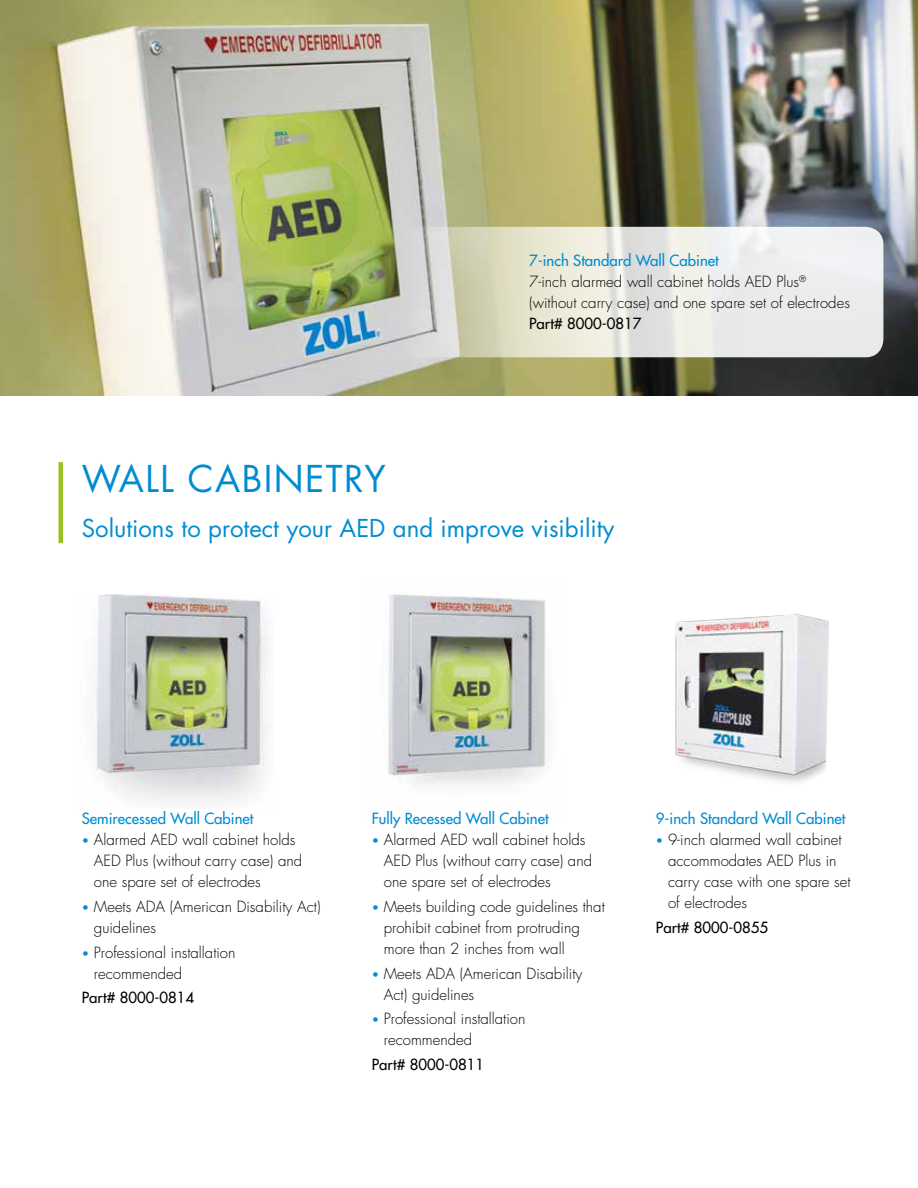
<style>
.page{position:relative;width:918px;height:1188px;background:#fff}
.page>*{position:absolute;margin:0;border:0;box-sizing:border-box;transform-origin:0 0}
.t1{font:36px "Futura Std";letter-spacing:.04em;color:#008cd1}
.t2{font:24px "Futura Std";color:#008cd1}
.t3{font:300 15px/21px "Futura Std";color:#000}
.t4{font:500 15px "Futura Std";color:#008cd1}
.t5{font:500 15px "Futura Std";color:#000}
.s1{font-weight:500;color:#008cd1}
.s2{font-size:12px;color:#008cd1}
</style>
<div class="page">
<img style="left:0;top:0;width:918px;height:395px">
<hr style="left:59px;top:462px;width:4px;height:81px;background:#98c21f">
<img style="left:92px;top:595px;width:176px;height:206px">
<img style="left:388px;top:594px;width:158px;height:192px">
<img style="left:675px;top:614px;width:154px;height:169px">
<svg style="left:402px;top:227px;width:481px;height:130px;background:#e5e5dd"></svg>
<p class="t3" style="left:529px;top:251px;width:322px"><span class="s1">7-inch Standard Wall Cabinet<br></span>7-inch alarmed wall cabinet holds AED Plus<sup>® </sup>(without carry case) and one spare set of electrodes</p>
<p class="t5" style="left:529px;top:316px;width:114px">Part# 8000-0817</p>
<h1 class="t1" style="left:82px;top:462px;width:305px">WALL CABINETRY</h1>
<h2 class="t2" style="left:82px;top:517px;width:534px">Solutions to protect your AED and improve visibility</h2>
<p class="t4" style="left:82px;top:811px;width:173px">Semirecessed Wall Cabinet</p>
<p class="t3" style="left:94px;top:831px;width:210px;text-indent:-12px"><span class="s2">•</span> Alarmed AED wall cabinet holds<br>AED Plus (without carry case) and one spare set of electrodes</p>
<p class="t3" style="left:94px;top:897px;width:228px;text-indent:-12px"><span class="s2">•</span> Meets ADA (American Disability Act) guidelines</p>
<p class="t3" style="left:94px;top:943px;width:143px;text-indent:-12px"><span class="s2">•</span> Professional installation recommended</p>
<p class="t5" style="left:82px;top:990px;width:114px">Part# 8000-0814</p>
<p class="t4" style="left:372px;top:811px;width:178px">Fully Recessed Wall Cabinet</p>
<p class="t3" style="left:384px;top:831px;width:210px;text-indent:-12px"><span class="s2">•</span> Alarmed AED wall cabinet holds<br>AED Plus (without carry case) and one spare set of electrodes</p>
<p class="t3" style="left:384px;top:897px;width:222px;text-indent:-12px"><span class="s2">•</span> Meets building code guidelines that prohibit cabinet from protruding more than 2 inches from wall</p>
<p class="t3" style="left:384px;top:964px;width:200px;text-indent:-12px"><span class="s2">•</span> Meets ADA (American Disability<br>Act) guidelines</p>
<p class="t3" style="left:384px;top:1009px;width:143px;text-indent:-12px"><span class="s2">•</span> Professional installation recommended</p>
<p class="t5" style="left:372px;top:1056px;width:114px">Part# 8000-0811</p>
<p class="t4" style="left:656px;top:811px;width:191px">9-inch Standard Wall Cabinet</p>
<p class="t3" style="left:668px;top:831px;width:184px;text-indent:-12px"><span class="s2">•</span> 9-inch alarmed wall cabinet accommodates AED Plus in carry case with one spare set of electrodes</p>
<p class="t5" style="left:656px;top:920px;width:114px">Part# 8000-0855</p>
</div>
